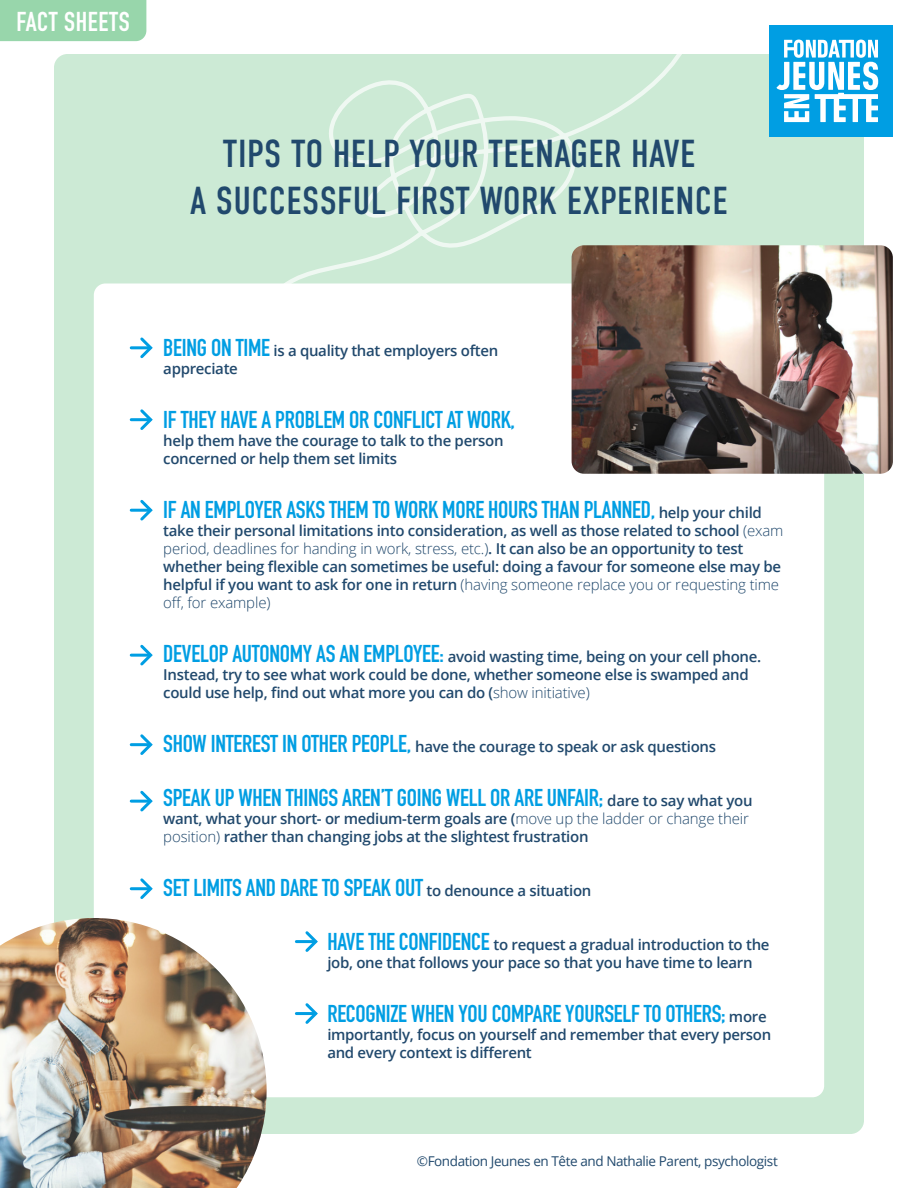
<style>
.page{position:relative;width:918px;height:1188px;background:#fff}
.page>*{position:absolute;margin:0;border:0;box-sizing:border-box;transform-origin:0 0}
.t1{font:39px/47.1px "DIN Condensed";letter-spacing:.01em;color:#21496d;text-align:center}
.t2{font:700 26.85px "DIN Condensed";letter-spacing:.025em;color:#fff}
.t3{font:700 24px "DIN Condensed";letter-spacing:-.01em;color:#009ee3}
.t4{font:600 15px/18px "Open Sans";letter-spacing:-.02em;color:#21496d}
.t5{font:13.5px "Open Sans";letter-spacing:-.03em;color:#21496d}
.s1{font-family:"DIN Condensed";font-weight:700;font-size:24px;color:#009ee3}
.s2{font-family:"Open Sans";font-weight:600;font-size:15px;color:#21496d}
.s3{font-weight:300}
</style>
<div class="page">
<div style="left:54px;top:54px;width:810px;height:1080px;background:#ccead5;border-radius:14px"></div>
<div style="left:94px;top:284px;width:730px;height:813px;background:#fff;border-radius:12px"></div>
<div style="left:769px;top:25px;width:124px;height:112px;background:#009ee3"></div>
<svg style="left:776px;top:40px;width:102px;height:82px"></svg>
<svg style="left:253px;top:54px;width:429px;height:276px"></svg>
<svg style="left:138px;top:337px;width:15px;height:22px"></svg>
<hr style="left:131px;top:346px;width:19px;height:3px;background:#009ee3">
<svg style="left:138px;top:409px;width:15px;height:21px"></svg>
<hr style="left:131px;top:418px;width:19px;height:3px;background:#009ee3">
<svg style="left:138px;top:499px;width:15px;height:22px"></svg>
<hr style="left:131px;top:509px;width:19px;height:3px;background:#009ee3">
<svg style="left:138px;top:644px;width:15px;height:22px"></svg>
<hr style="left:131px;top:654px;width:19px;height:3px;background:#009ee3">
<svg style="left:138px;top:734px;width:15px;height:21px"></svg>
<hr style="left:131px;top:743px;width:19px;height:3px;background:#009ee3">
<svg style="left:138px;top:790px;width:15px;height:22px"></svg>
<hr style="left:131px;top:800px;width:19px;height:3px;background:#009ee3">
<svg style="left:138px;top:878px;width:15px;height:21px"></svg>
<hr style="left:131px;top:887px;width:19px;height:3px;background:#009ee3">
<svg style="left:303px;top:931px;width:15px;height:21px"></svg>
<hr style="left:296px;top:940px;width:19px;height:3px;background:#009ee3">
<svg style="left:303px;top:1003px;width:15px;height:21px"></svg>
<hr style="left:296px;top:1012px;width:19px;height:3px;background:#009ee3">
<div style="left:0;top:0;width:146px;height:41px;background:#98d6ab"></div>
<img style="left:572px;top:245px;width:321px;height:229px">
<img style="left:0;top:918px;width:267px;height:270px">
<h2 class="t2" style="left:16px;top:4px;width:115px">FACT SHEETS</h2>
<h1 class="t1" style="left:190px;top:131px;width:539px">TIPS TO HELP YOUR TEENAGER HAVE<br>A SUCCESSFUL FIRST WORK EXPERIENCE</h1>
<p class="t4" style="left:163px;top:342px;width:337px"><span class="s1">BEING ON TIME</span> is a quality that employers often appreciate</p>
<h3 class="t3" style="left:163px;top:404px;width:353px">IF THEY HAVE A PROBLEM OR CONFLICT AT WORK,</h3>
<p class="t4" style="left:163px;top:432px;width:342px">help them have the courage to talk to the person concerned or help them set limits</p>
<h3 class="t3" style="left:163px;top:494px;width:600px">IF AN EMPLOYER ASKS THEM TO WORK MORE HOURS THAN PLANNED, <span class="s2">help your child</span></h3>
<p class="t4" style="left:163px;top:522px;width:622px">take their personal limitations into consideration, as well as those related to school <span class="s3">(exam period, deadlines for handing in work, stress, etc.)</span>. It can also be an opportunity to test whether being flexible can sometimes be useful: doing a favour for someone else may be helpful if you want to ask for one in return <span class="s3">(having someone replace you or requesting time off, for example)</span></p>
<p class="t4" style="left:163px;top:648px;width:600px"><span class="s1">DEVELOP AUTONOMY AS AN EMPLOYEE:</span> avoid wasting time, being on your cell phone.<br>Instead, try to see what work could be done, whether someone else is swamped and could use help, find out what more you can do (<span class="s3">show initiative)</span></p>
<p class="t4" style="left:163px;top:738px;width:554px"><span class="s1">SHOW INTEREST IN OTHER PEOPLE,</span> have the courage to speak or ask questions</p>
<h3 class="t3" style="left:163px;top:782px;width:591px">SPEAK UP WHEN THINGS AREN’T GOING WELL OR ARE UNFAIR; <span class="s2">dare to say what you</span></h3>
<p class="t4" style="left:163px;top:810px;width:587px">want, what your short- or medium-term goals are (<span class="s3">move up the ladder or change their position)</span> rather than changing jobs at the slightest frustration</p>
<h3 class="t3" style="left:163px;top:872px;width:430px">SET LIMITS AND DARE TO SPEAK OUT <span class="s2">to denounce a situation</span></h3>
<p class="t4" style="left:327px;top:936px;width:444px"><span class="s1">HAVE THE CONFIDENCE</span> to request a gradual introduction to the job, one that follows your pace so that you have time to learn</p>
<h3 class="t3" style="left:327px;top:998px;width:441px">RECOGNIZE WHEN YOU COMPARE YOURSELF TO OTHERS; <span class="s2">more</span></h3>
<p class="t4" style="left:327px;top:1026px;width:445px">importantly, focus on yourself and remember that every person and every context is different</p>
<p class="t5" style="left:417px;top:1152px;width:362px">©Fondation Jeunes en Tête and Nathalie Parent, psychologist</p>
</div>
